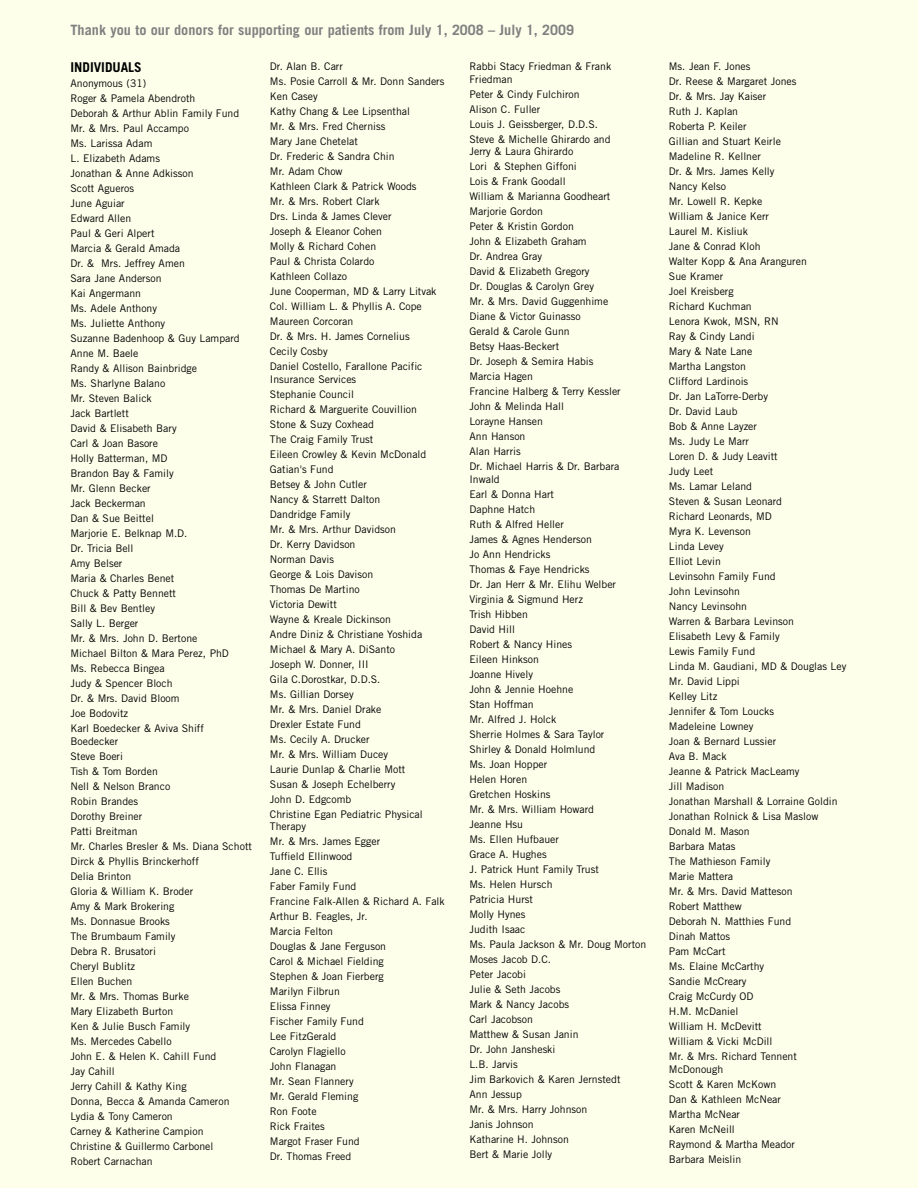
<style>
.page{position:relative;width:918px;height:1188px;background:#fdffeb}
.page>*{position:absolute;margin:0;border:0;box-sizing:border-box;transform-origin:0 0}
.t1{font:700 14.25px "Trade Gothic";color:#808080}
.t2{font:700 13.5px "Trade Gothic";color:#000}
.t3{font:10.5px/15px "Trade Gothic";color:#000}
</style>
<div class="page">
<h1 class="t1" style="left:70px;top:25px;width:505px">Thank you to our donors for supporting our patients from July 1, 2008 – July 1, 2009</h1>
<p class="t2" style="left:70px;top:62px;width:73px">INDIVIDUALS</p>
<p class="t3" style="left:70px;top:77px;width:171px">Anonymous (31)<br>Roger &amp; Pamela Abendroth<br>Deborah &amp; Arthur Ablin Family Fund<br>Mr. &amp; Mrs. Paul Accampo<br>Ms. Larissa Adam<br>L. Elizabeth Adams<br>Jonathan &amp; Anne Adkisson<br>Scott Agueros<br>June Aguiar<br>Edward Allen<br>Paul &amp; Geri Alpert<br>Marcia &amp; Gerald Amada<br>Dr. &amp; Mrs. Jeffrey Amen<br>Sara Jane Anderson<br>Kai Angermann<br>Ms. Adele Anthony<br>Ms. Juliette Anthony<br>Suzanne Badenhoop &amp; Guy Lampard<br>Anne M. Baele<br>Randy &amp; Allison Bainbridge<br>Ms. Sharlyne Balano<br>Mr. Steven Balick<br>Jack Bartlett<br>David &amp; Elisabeth Bary<br>Carl &amp; Joan Basore<br>Holly Batterman, MD<br>Brandon Bay &amp; Family<br>Mr. Glenn Becker<br>Jack Beckerman<br>Dan &amp; Sue Beittel<br>Marjorie E. Belknap M.D.<br>Dr. Tricia Bell<br>Amy Belser<br>Maria &amp; Charles Benet<br>Chuck &amp; Patty Bennett<br>Bill &amp; Bev Bentley<br>Sally L. Berger<br>Mr. &amp; Mrs. John D. Bertone<br>Michael Bilton &amp; Mara Perez, PhD<br>Ms. Rebecca Bingea<br>Judy &amp; Spencer Bloch<br>Dr. &amp; Mrs. David Bloom<br>Joe Bodovitz<br>Karl Boedecker &amp; Aviva Shiff</p>
<p class="t3" style="left:70px;top:734px;width:183px">Boedecker<br>Steve Boeri<br>Tish &amp; Tom Borden<br>Nell &amp; Nelson Branco<br>Robin Brandes<br>Dorothy Breiner<br>Patti Breitman<br>Mr. Charles Bresler &amp; Ms. Diana Schott<br>Dirck &amp; Phyllis Brinckerhoff<br>Delia Brinton<br>Gloria &amp; William K. Broder<br>Amy &amp; Mark Brokering<br>Ms. Donnasue Brooks<br>The Brumbaum Family<br>Debra R. Brusatori<br>Cheryl Bublitz<br>Ellen Buchen<br>Mr. &amp; Mrs. Thomas Burke<br>Mary Elizabeth Burton<br>Ken &amp; Julie Busch Family<br>Ms. Mercedes Cabello<br>John E. &amp; Helen K. Cahill Fund<br>Jay Cahill<br>Jerry Cahill &amp; Kathy King<br>Donna, Becca &amp; Amanda Cameron<br>Lydia &amp; Tony Cameron<br>Carney &amp; Katherine Campion<br>Christine &amp; Guillermo Carbonel<br>Robert Carnachan</p>
<p class="t3" style="left:270px;top:60px;width:176px">Dr. Alan B. Carr<br>Ms. Posie Carroll &amp; Mr. Donn Sanders<br>Ken Casey<br>Kathy Chang &amp; Lee Lipsenthal<br>Mr. &amp; Mrs. Fred Cherniss<br>Mary Jane Chetelat<br>Dr. Frederic &amp; Sandra Chin<br>Mr. Adam Chow<br>Kathleen Clark &amp; Patrick Woods<br>Mr. &amp; Mrs. Robert Clark<br>Drs. Linda &amp; James Clever<br>Joseph &amp; Eleanor Cohen<br>Molly &amp; Richard Cohen<br>Paul &amp; Christa Colardo<br>Kathleen Collazo<br>June Cooperman, MD &amp; Larry Litvak<br>Col. William L. &amp; Phyllis A. Cope<br>Maureen Corcoran<br>Dr. &amp; Mrs. H. James Cornelius<br>Cecily Cosby<br>Daniel Costello, Farallone Pacific</p>
<p class="t3" style="left:270px;top:372px;width:158px">Insurance Services<br>Stephanie Council<br>Richard &amp; Marguerite Couvillion<br>Stone &amp; Suzy Coxhead<br>The Craig Family Trust<br>Eileen Crowley &amp; Kevin McDonald<br>Gatian's Fund<br>Betsey &amp; John Cutler<br>Nancy &amp; Starrett Dalton<br>Dandridge Family<br>Mr. &amp; Mrs. Arthur Davidson<br>Dr. Kerry Davidson<br>Norman Davis<br>George &amp; Lois Davison<br>Thomas De Martino<br>Victoria Dewitt<br>Wayne &amp; Kreale Dickinson<br>Andre Diniz &amp; Christiane Yoshida<br>Michael &amp; Mary A. DiSanto<br>Joseph W. Donner, III<br>Gila C.Dorostkar, D.D.S.<br>Ms. Gillian Dorsey<br>Mr. &amp; Mrs. Daniel Drake<br>Drexler Estate Fund<br>Ms. Cecily A. Drucker<br>Mr. &amp; Mrs. William Ducey<br>Laurie Dunlap &amp; Charlie Mott<br>Susan &amp; Joseph Echelberry<br>John D. Edgcomb<br>Christine Egan Pediatric Physical</p>
<p class="t3" style="left:270px;top:820px;width:176px">Therapy<br>Mr. &amp; Mrs. James Egger<br>Tuffield Ellinwood<br>Jane C. Ellis<br>Faber Family Fund<br>Francine Falk-Allen &amp; Richard A. Falk<br>Arthur B. Feagles, Jr.<br>Marcia Felton<br>Douglas &amp; Jane Ferguson<br>Carol &amp; Michael Fielding<br>Stephen &amp; Joan Fierberg<br>Marilyn Filbrun<br>Elissa Finney<br>Fischer Family Fund<br>Lee FitzGerald<br>Carolyn Flagiello<br>John Flanagan<br>Mr. Sean Flannery<br>Mr. Gerald Fleming<br>Ron Foote<br>Rick Fraites<br>Margot Fraser Fund<br>Dr. Thomas Freed</p>
<p class="t3" style="left:469px;top:61px;width:143px;line-height:12.8px">Rabbi Stacy Friedman &amp; Frank<br>Friedman</p>
<p class="t3" style="left:469px;top:87px;width:143px">Peter &amp; Cindy Fulchiron<br>Alison C. Fuller<br>Louis J. Geissberger, D.D.S.<br>Steve &amp; Michelle Ghirardo and</p>
<p class="t3" style="left:469px;top:145px;width:153px">Jerry &amp; Laura Ghirardo<br>Lori &amp; Stephen Giffoni<br>Lois &amp; Frank Goodall<br>William &amp; Marianna Goodheart<br>Marjorie Gordon<br>Peter &amp; Kristin Gordon<br>John &amp; Elizabeth Graham<br>Dr. Andrea Gray<br>David &amp; Elizabeth Gregory<br>Dr. Douglas &amp; Carolyn Grey<br>Mr. &amp; Mrs. David Guggenhime<br>Diane &amp; Victor Guinasso<br>Gerald &amp; Carole Gunn<br>Betsy Haas-Beckert<br>Dr. Joseph &amp; Semira Habis<br>Marcia Hagen<br>Francine Halberg &amp; Terry Kessler<br>John &amp; Melinda Hall<br>Lorayne Hansen<br>Ann Hanson<br>Alan Harris<br>Dr. Michael Harris &amp; Dr. Barbara</p>
<p class="t3" style="left:469px;top:473px;width:178px">Inwald<br>Earl &amp; Donna Hart<br>Daphne Hatch<br>Ruth &amp; Alfred Heller<br>James &amp; Agnes Henderson<br>Jo Ann Hendricks<br>Thomas &amp; Faye Hendricks<br>Dr. Jan Herr &amp; Mr. Elihu Welber<br>Virginia &amp; Sigmund Herz<br>Trish Hibben<br>David Hill<br>Robert &amp; Nancy Hines<br>Eileen Hinkson<br>Joanne Hively<br>John &amp; Jennie Hoehne<br>Stan Hoffman<br>Mr. Alfred J. Holck<br>Sherrie Holmes &amp; Sara Taylor<br>Shirley &amp; Donald Holmlund<br>Ms. Joan Hopper<br>Helen Horen<br>Gretchen Hoskins<br>Mr. &amp; Mrs. William Howard<br>Jeanne Hsu<br>Ms. Ellen Hufbauer<br>Grace A. Hughes<br>J. Patrick Hunt Family Trust<br>Ms. Helen Hursch<br>Patricia Hurst<br>Molly Hynes<br>Judith Isaac<br>Ms. Paula Jackson &amp; Mr. Doug Morton<br>Moses Jacob D.C.<br>Peter Jacobi<br>Julie &amp; Seth Jacobs<br>Mark &amp; Nancy Jacobs<br>Carl Jacobson<br>Matthew &amp; Susan Janin<br>Dr. John Jansheski<br>L.B. Jarvis<br>Jim Barkovich &amp; Karen Jernstedt<br>Ann Jessup<br>Mr. &amp; Mrs. Harry Johnson<br>Janis Johnson<br>Katharine H. Johnson<br>Bert &amp; Marie Jolly</p>
<p class="t3" style="left:669px;top:60px;width:179px">Ms. Jean F. Jones<br>Dr. Reese &amp; Margaret Jones<br>Dr. &amp; Mrs. Jay Kaiser<br>Ruth J. Kaplan<br>Roberta P. Keiler<br>Gillian and Stuart Keirle<br>Madeline R. Kellner<br>Dr. &amp; Mrs. James Kelly<br>Nancy Kelso<br>Mr. Lowell R. Kepke<br>William &amp; Janice Kerr<br>Laurel M. Kisliuk<br>Jane &amp; Conrad Kloh<br>Walter Kopp &amp; Ana Aranguren<br>Sue Kramer<br>Joel Kreisberg<br>Richard Kuchman<br>Lenora Kwok, MSN, RN<br>Ray &amp; Cindy Landi<br>Mary &amp; Nate Lane<br>Martha Langston<br>Clifford Lardinois<br>Dr. Jan LaTorre-Derby<br>Dr. David Laub<br>Bob &amp; Anne Layzer<br>Ms. Judy Le Marr<br>Loren D. &amp; Judy Leavitt<br>Judy Leet<br>Ms. Lamar Leland<br>Steven &amp; Susan Leonard<br>Richard Leonards, MD<br>Myra K. Levenson<br>Linda Levey<br>Elliot Levin<br>Levinsohn Family Fund<br>John Levinsohn<br>Nancy Levinsohn<br>Warren &amp; Barbara Levinson<br>Elisabeth Levy &amp; Family<br>Lewis Family Fund<br>Linda M. Gaudiani, MD &amp; Douglas Ley<br>Mr. David Lippi<br>Kelley Litz<br>Jennifer &amp; Tom Loucks<br>Madeleine Lowney<br>Joan &amp; Bernard Lussier<br>Ava B. Mack<br>Jeanne &amp; Patrick MacLeamy<br>Jill Madison<br>Jonathan Marshall &amp; Lorraine Goldin<br>Jonathan Rolnick &amp; Lisa Maslow<br>Donald M. Mason<br>Barbara Matas<br>The Mathieson Family<br>Marie Mattera<br>Mr. &amp; Mrs. David Matteson<br>Robert Matthew<br>Deborah N. Matthies Fund<br>Dinah Mattos<br>Pam McCart<br>Ms. Elaine McCarthy<br>Sandie McCreary<br>Craig McCurdy OD<br>H.M. McDaniel<br>William H. McDevitt<br>William &amp; Vicki McDill<br>Mr. &amp; Mrs. Richard Tennent</p>
<p class="t3" style="left:669px;top:1062px;width:128px">McDonough<br>Scott &amp; Karen McKown<br>Dan &amp; Kathleen McNear<br>Martha McNear<br>Karen McNeill<br>Raymond &amp; Martha Meador<br>Barbara Meislin</p>
</div>
